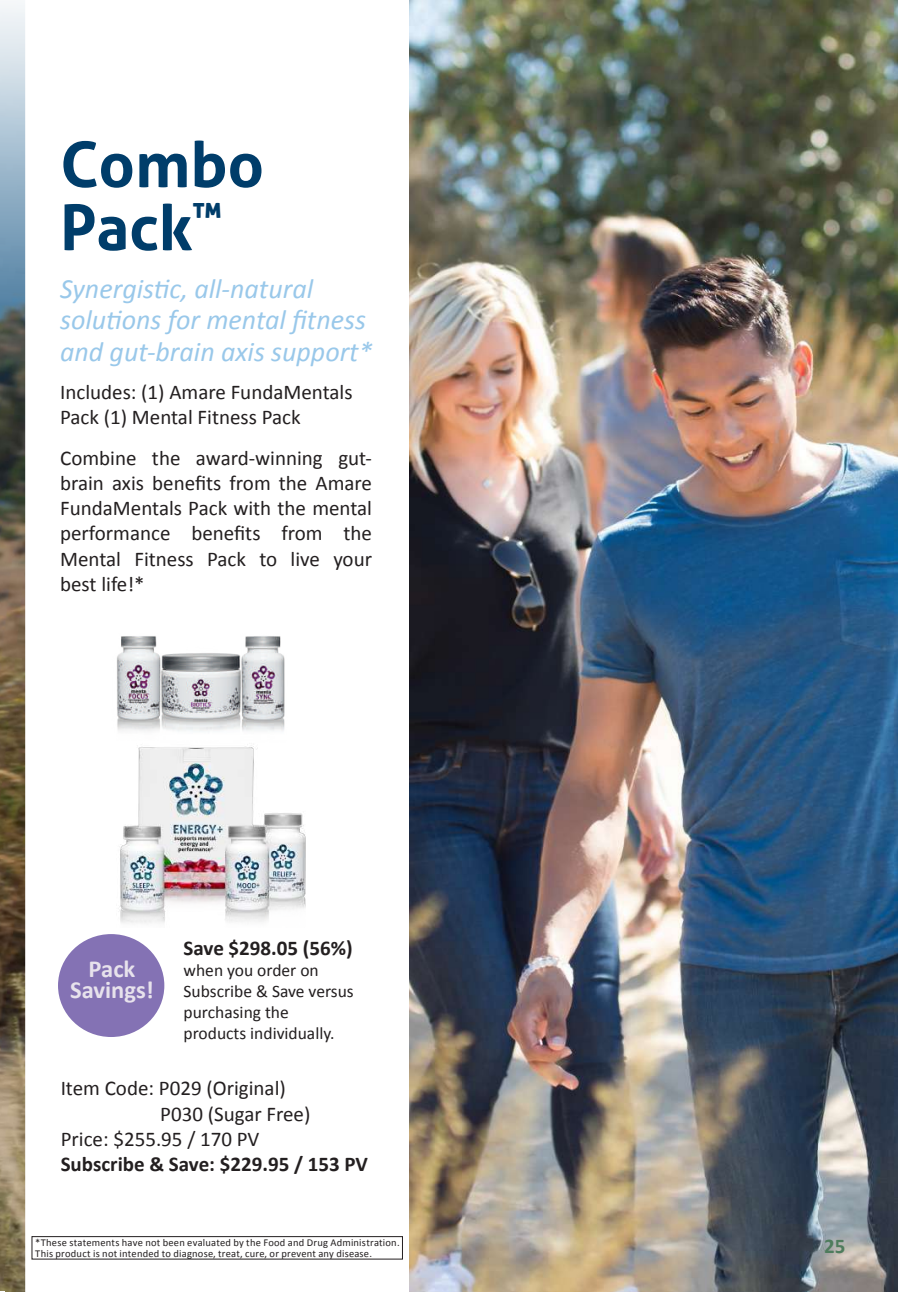
<style>
.page{position:relative;width:898px;height:1292px;background:#fff}
.page>*{position:absolute;margin:0;border:0;box-sizing:border-box;transform-origin:0 0}
.t1{font:700 63px/63px "Aller";color:#003d6a}
.t2{font:italic 28px/31.5px "Calibri";color:#99c8ea}
.t3{font:700 24.5px/21px "Calibri";color:#e7e2ec;text-align:center}
.t4{font:21px/25.2px "Calibri";color:#231f20;text-align:justify}
.t5{font:700 21px "Calibri";color:#231f20}
.t6{font:700 21px "Calibri";color:#4f7c5d}
.t7{font:17.5px/21px "Calibri";color:#231f20}
.t8{font:10.5px/10.5px "Calibri";letter-spacing:.02em;color:#231f20}
</style>
<div class="page">
<img style="left:409px;top:0;width:489px;height:1292px">
<div style="left:32px;top:1236px;width:371px;height:23px;border:1px solid #231f20"></div>
<div style="left:58px;top:934px;width:106px;height:103px;background:#8472b4;border-radius:50%"></div>
<img style="left:117px;top:636px;width:168px;height:96px">
<img style="left:119px;top:746px;width:187px;height:177px">
<img style="left:0;top:3px;width:25px;height:1289px">
<h1 class="t1" style="left:60px;top:133px;width:205px">Combo<br>Pack<sup>™</sup></h1>
<h2 class="t2" style="left:60px;top:271px;width:314px">Synergistic, all-natural solutions for mental fitness and gut-brain axis support*</h2>
<p class="t4" style="left:60px;top:378px;width:294px">Includes: (1) Amare FundaMentals<br>Pack (1) Mental Fitness Pack</p>
<p class="t4" style="left:60px;top:444px;width:313px">Combine the award-winning gut&shy;brain axis benefits from the Amare FundaMentals Pack with the mental performance benefits from the Mental Fitness Pack to live your best life!*</p>
<p class="t5" style="left:184px;top:935px;width:170px">Save $298.05 (56%)</p>
<p class="t7" style="left:184px;top:959px;width:172px">when you order on<br>Subscribe &amp; Save versus purchasing the products individually.</p>
<p class="t4" style="left:61px;top:1074px;width:227px">Item Code: P029 (Original)</p>
<p class="t4" style="left:160px;top:1100px;width:152px">P030 (Sugar Free)</p>
<p class="t4" style="left:61px;top:1125px;width:200px">Price: $255.95 / 170 PV</p>
<p class="t5" style="left:61px;top:1151px;width:309px">Subscribe &amp; Save: $229.95 / 153 PV</p>
<p class="t3" style="left:70px;top:957px;width:85px">Pack<br>Savings!</p>
<p class="t8" style="left:35px;top:1236px;width:366px">*These statements have not been evaluated by the Food and Drug Administration.<br>This product is not intended to diagnose, treat, cure, or prevent any disease.</p>
<p class="t6" style="left:824px;top:1232px;width:23px">25</p>
</div>
